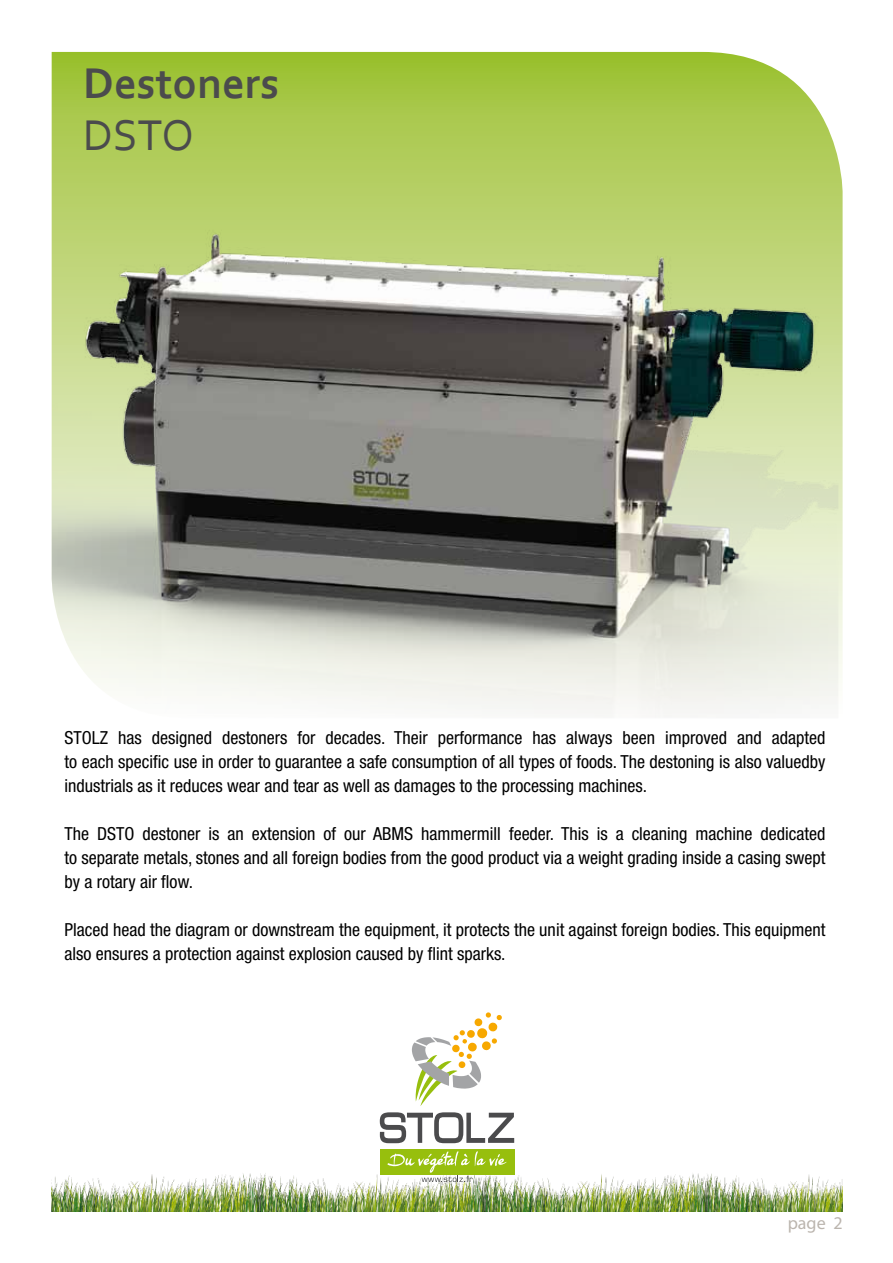
<style>
.page{position:relative;width:893px;height:1263px;background:#fff}
.page>*{position:absolute;margin:0;border:0;box-sizing:border-box;transform-origin:0 0}
.t1{font:700 45px "Corbel";color:#4b4b4d}
.t2{font:45px "Corbel";color:#4b4b4d}
.t3{font:condensed 18px/24px "Helvetica Neue LT Std";color:#000;text-align:justify}
.t4{font:18px "Myriad Pro";color:#bbb5ae}
</style>
<div class="page">
<img style="left:52px;top:1166px;width:791px;height:46px">
<svg style="left:380px;top:1112px;width:134px;height:31px"></svg>
<svg style="left:412px;top:1012px;width:90px;height:94px"></svg>
<div style="left:380px;top:1148px;width:134px;height:26px;background:#97bf0d"></div>
<svg style="left:387px;top:1151px;width:120px;height:31px"></svg>
<img style="left:52px;top:57px;width:786px;height:659px">
<h1 class="t1" style="left:83px;top:55px;width:198px">Destoners</h1>
<h1 class="t2" style="left:83px;top:108px;width:112px">DSTO</h1>
<p class="t3" style="left:64px;top:725px;width:763px">STOLZ has designed destoners for decades. Their performance has always been improved and adapted to each specific use in order to guarantee a safe consumption of all types of foods. The destoning is also valuedby industrials as it reduces wear and tear as well as damages to the processing machines.</p>
<p class="t3" style="left:64px;top:821px;width:763px">The DSTO destoner is an extension of our ABMS hammermill feeder. This is a cleaning machine dedicated to separate metals, stones and all foreign bodies from the good product via a weight grading inside a casing swept by a rotary air flow.</p>
<p class="t3" style="left:64px;top:917px;width:763px">Placed head the diagram or downstream the equipment, it protects the unit against foreign bodies. This equipment also ensures a protection against explosion caused by flint sparks.</p>
<p class="t4" style="left:788px;top:1212px;width:56px">page 2</p>
</div>
